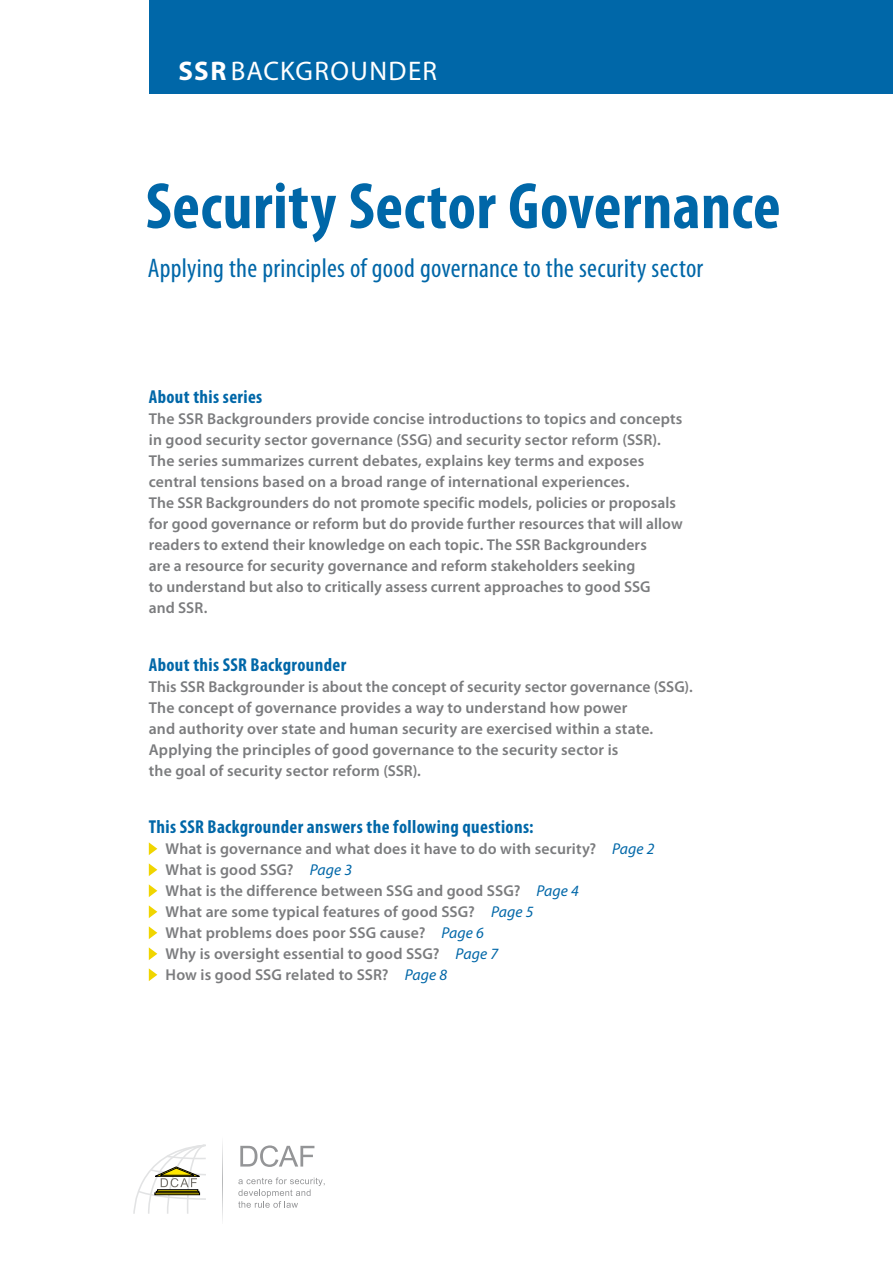
<style>
.page{position:relative;width:893px;height:1263px;background:#fff}
.page>*{position:absolute;margin:0;border:0;box-sizing:border-box;transform-origin:0 0}
.t1{font:700 condensed 66px "Myriad Pro";letter-spacing:.005em;color:#0067a8}
.t2{font:condensed 27px "Myriad Pro";letter-spacing:.01em;color:#0067a8}
.t3{font:27px "Myriad Pro";letter-spacing:.05em;color:#fff}
.t4{font:700 condensed 18.75px "Myriad Pro";letter-spacing:.02em;color:#0067a8}
.t5{font:600 15.75px/21px "Myriad Pro";letter-spacing:.01em;color:#7b7c7e}
.s1{font-weight:700}
.s2{font-weight:400;font-style:italic;color:#0067a8}
</style>
<div class="page">
<div style="left:149px;top:0;width:744px;height:94px;background:#0067a8"></div>
<svg style="left:133px;top:1144px;width:73px;height:70px"></svg>
<svg style="left:240px;top:1145px;width:74px;height:22px"></svg>
<svg style="left:238px;top:1177px;width:87px;height:31px"></svg>
<svg style="left:222px;top:1142px;width:1px;height:79px"></svg>
<svg style="left:149px;top:842px;width:8px;height:13px"></svg>
<svg style="left:149px;top:863px;width:8px;height:13px"></svg>
<svg style="left:149px;top:884px;width:8px;height:13px"></svg>
<svg style="left:149px;top:905px;width:8px;height:13px"></svg>
<svg style="left:149px;top:926px;width:8px;height:13px"></svg>
<svg style="left:149px;top:947px;width:8px;height:13px"></svg>
<svg style="left:149px;top:968px;width:8px;height:13px"></svg>
<h2 class="t3" style="left:179px;top:56px;width:260px"><span class="s1">SSR</span> BACKGROUNDER</h2>
<h1 class="t1" style="left:146px;top:170px;width:636px">Security Sector Governance</h1>
<h2 class="t2" style="left:148px;top:254px;width:557px">Applying the principles of good governance to the security sector</h2>
<p class="t4" style="left:149px;top:387px;width:115px">About this series</p>
<p class="t5" style="left:149px;top:409px;width:535px">The SSR Backgrounders provide concise introductions to topics and concepts in good security sector governance (SSG) and security sector reform (SSR).<br>The series summarizes current debates, explains key terms and exposes central tensions based on a broad range of international experiences.<br>The SSR Backgrounders do not promote specific models, policies or proposals for good governance or reform but do provide further resources that will allow readers to extend their knowledge on each topic. The SSR Backgrounders<br>are a resource for security governance and reform stakeholders seeking<br>to understand but also to critically assess current approaches to good SSG<br>and SSR.</p>
<p class="t4" style="left:149px;top:654px;width:199px">About this SSR Backgrounder</p>
<p class="t5" style="left:149px;top:676px;width:545px">This SSR Backgrounder is about the concept of security sector governance (SSG).<br>The concept of governance provides a way to understand how power<br>and authority over state and human security are exercised within a state.<br>Applying the principles of good governance to the security sector is<br>the goal of security sector reform (SSR).</p>
<p class="t4" style="left:149px;top:816px;width:386px">This SSR Backgrounder answers the following questions:</p>
<p class="t5" style="left:166px;top:838px;width:491px">What is governance and what does it have to do with security? <span class="s2">Page 2<br></span>What is good SSG? <span class="s2">Page 3<br></span>What is the difference between SSG and good SSG? <span class="s2">Page 4<br></span>What are some typical features of good SSG? <span class="s2">Page 5<br></span>What problems does poor SSG cause? <span class="s2">Page 6<br></span>Why is oversight essential to good SSG? <span class="s2">Page 7<br></span>How is good SSG related to SSR? <span class="s2">Page 8</span></p>
</div>
